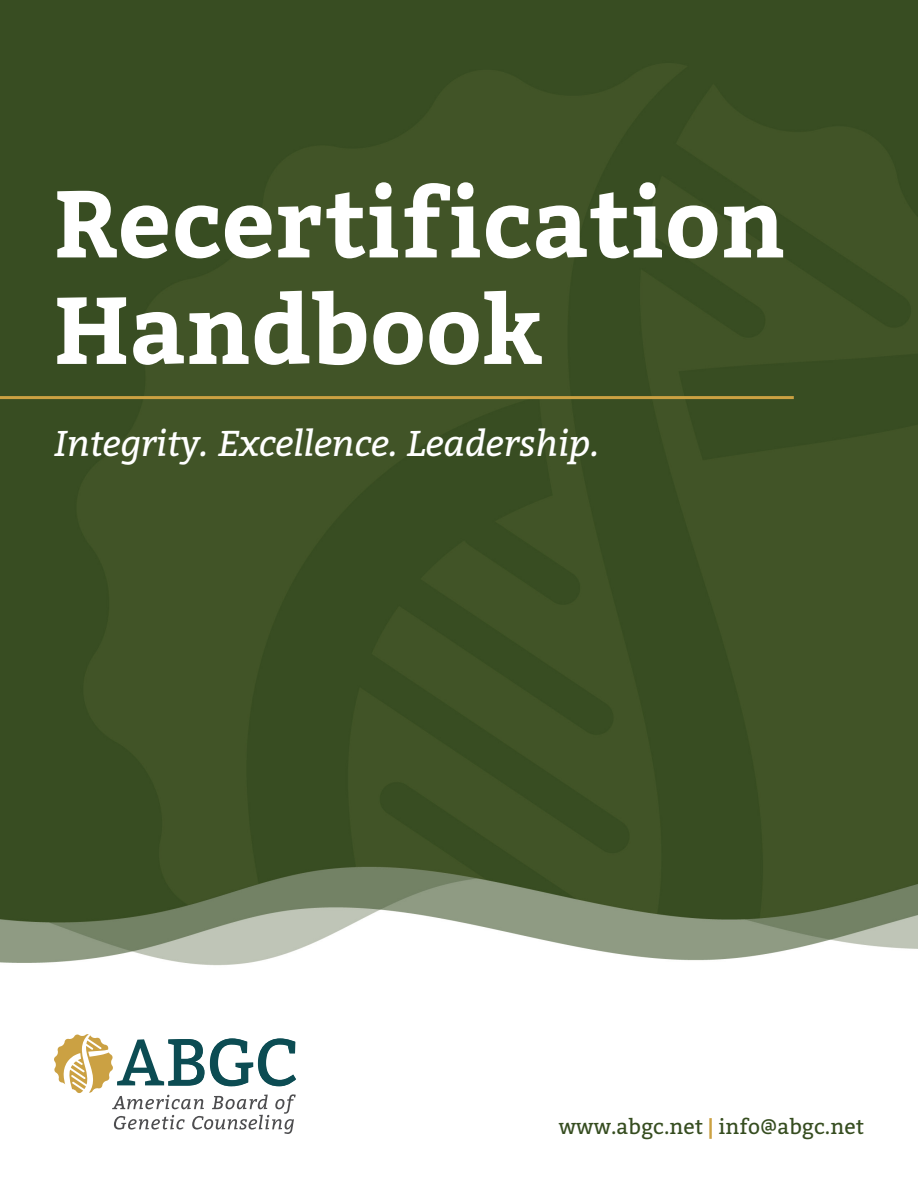
<style>
.page{position:relative;width:918px;height:1188px;background:#fff}
.page>*{position:absolute;margin:0;border:0;box-sizing:border-box;transform-origin:0 0}
.t1{font:700 94.5px/106.5px "Bitter";color:#fff}
.t2{font:italic 36px "Bitter";color:#fff}
.t3{font:21px "Bitter";color:#364d20}
.s1{font-weight:700;color:#cba142}
</style>
<div class="page">
<img style="left:0;top:0;width:918px;height:966px">
<svg style="left:54px;top:1034px;width:242px;height:100px"></svg>
<hr style="left:0;top:396px;width:794px;height:3px;background:#cba142">
<h1 class="t1" style="left:54px;top:174px;width:733px">Recertification<br>Handbook</h1>
<p class="t2" style="left:54px;top:421px;width:547px">Integrity. Excellence. Leadership.</p>
<p class="t3" style="left:559px;top:1113px;width:307px">www.abgc.net <span class="s1">|</span> info@abgc.net</p>
</div>
